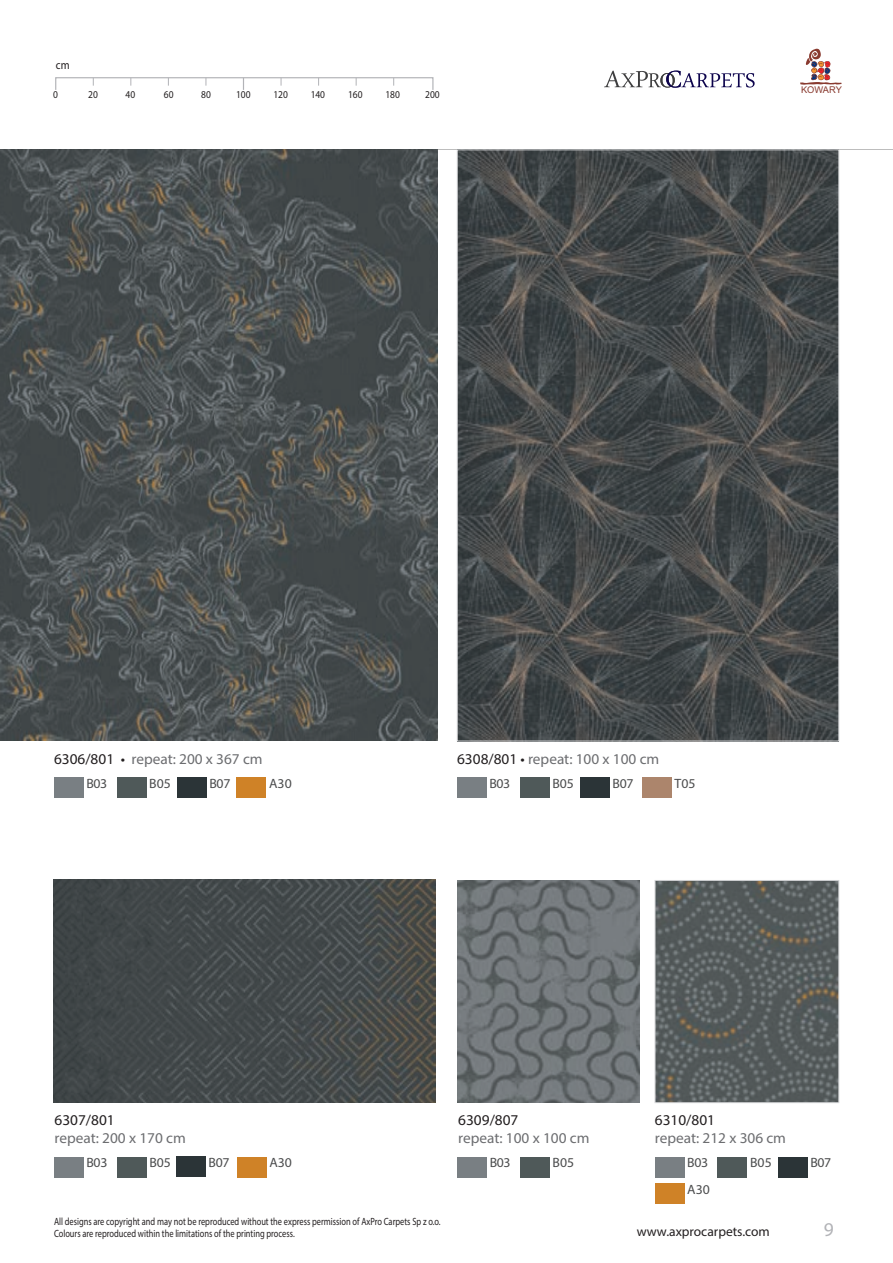
<style>
.page{position:relative;width:893px;height:1263px;background:#fff}
.page>*{position:absolute;margin:0;border:0;box-sizing:border-box;transform-origin:0 0}
.t1{font:19.5px "Myriad Pro";color:#b2b3b7}
.t2{font:15px "Myriad Pro";color:#6c6d70}
.t3{font:15px "Myriad Pro";color:#231f20}
.t4{font:13.5px "Myriad Pro";letter-spacing:-.01em;color:#4b4c4d}
.t5{font:13.5px "Myriad Pro";color:#231f20}
.t6{font:12px "Myriad Pro";color:#231f20;scale:.89 1}
.t7{font:10.5px/12.6px "Myriad Pro";color:#231f20;scale:.8 1}
.t8{font:10.5px "Myriad Pro";color:#231f20;scale:.9 1}
.t9{font:9.3px "Arial";color:#893a2f}
.s1{color:#231f20}
</style>
<div class="page">
<hr style="left:0;top:149px;width:893px;height:1px;background:#bdbdbd">
<div style="left:55px;top:77px;width:378px;height:13px;border:1px solid #b2b3b7"></div>
<svg style="left:243px;top:78px;width:1px;height:12px"></svg>
<svg style="left:604px;top:71px;width:151px;height:17px"></svg>
<svg style="left:800px;top:49px;width:42px;height:36px"></svg>
<img style="left:53px;top:879px;width:382px;height:224px">
<img style="left:0;top:149px;width:438px;height:592px">
<img style="left:459px;top:152px;width:378px;height:587px">
<div style="left:117px;top:777px;width:29px;height:21px;background:#4f5959"></div>
<div style="left:236px;top:777px;width:29px;height:21px;background:#cf8227"></div>
<div style="left:54px;top:777px;width:29px;height:21px;background:#797f83"></div>
<div style="left:177px;top:777px;width:29px;height:21px;background:#2b3437"></div>
<div style="left:520px;top:777px;width:29px;height:21px;background:#4f5959"></div>
<div style="left:457px;top:777px;width:29px;height:21px;background:#797f83"></div>
<div style="left:580px;top:777px;width:30px;height:21px;background:#2b3437"></div>
<div style="left:117px;top:1157px;width:29px;height:20px;background:#4f5959"></div>
<div style="left:237px;top:1157px;width:29px;height:20px;background:#cf8227"></div>
<div style="left:54px;top:1157px;width:29px;height:20px;background:#797f83"></div>
<div style="left:176px;top:1156px;width:29px;height:21px;background:#2b3437"></div>
<img style="left:657px;top:882px;width:180px;height:219px">
<div style="left:655px;top:880px;width:184px;height:223px;border:1px solid #d1d2d4"></div>
<div style="left:718px;top:1157px;width:29px;height:20px;background:#4f5959"></div>
<div style="left:655px;top:1183px;width:29px;height:21px;background:#cf8227"></div>
<div style="left:655px;top:1157px;width:29px;height:20px;background:#797f83"></div>
<div style="left:778px;top:1157px;width:29px;height:20px;background:#2b3437"></div>
<img style="left:457px;top:880px;width:183px;height:222px">
<div style="left:520px;top:1157px;width:29px;height:20px;background:#4f5959"></div>
<div style="left:457px;top:1157px;width:30px;height:20px;background:#797f83"></div>
<div style="left:642px;top:777px;width:29px;height:21px;background:#ac856c"></div>
<p class="t6" style="left:56px;top:57px;width:17px">cm</p>
<p class="t8" style="left:53px;top:88px;width:7px">0</p>
<p class="t8" style="left:88px;top:88px;width:12px">20</p>
<p class="t8" style="left:126px;top:88px;width:12px">40</p>
<p class="t8" style="left:164px;top:88px;width:12px">60</p>
<p class="t8" style="left:201px;top:88px;width:12px">80</p>
<p class="t8" style="left:236px;top:88px;width:18px">100</p>
<p class="t8" style="left:273px;top:88px;width:18px">120</p>
<p class="t8" style="left:311px;top:88px;width:17px">140</p>
<p class="t8" style="left:348px;top:88px;width:18px">160</p>
<p class="t8" style="left:385px;top:88px;width:18px">180</p>
<p class="t8" style="left:425px;top:88px;width:18px">200</p>
<p class="t9" style="left:801px;top:84px;width:42px">KOWARY</p>
<h2 class="t2" style="left:54px;top:750px;width:210px"><span class="s1">6306/801 •</span> repeat: 200 x 367 cm</h2>
<p class="t4" style="left:86px;top:775px;width:22px">B03</p>
<p class="t4" style="left:149px;top:775px;width:23px">B05</p>
<p class="t4" style="left:210px;top:775px;width:22px">B07</p>
<p class="t4" style="left:269px;top:775px;width:24px">A30</p>
<p class="t4" style="left:489px;top:775px;width:22px">B03</p>
<p class="t4" style="left:552px;top:775px;width:23px">B05</p>
<p class="t4" style="left:613px;top:775px;width:22px">B07</p>
<h2 class="t2" style="left:457px;top:750px;width:204px"><span class="s1">6308/801 •</span> repeat: 100 x 100 cm</h2>
<p class="t4" style="left:674px;top:775px;width:22px">T05</p>
<h2 class="t3" style="left:55px;top:1110px;width:62px">6307/801</h2>
<h2 class="t2" style="left:55px;top:1128px;width:133px">repeat: 200 x 170 cm</h2>
<p class="t4" style="left:87px;top:1154px;width:22px">B03</p>
<p class="t4" style="left:149px;top:1154px;width:23px">B05</p>
<p class="t4" style="left:209px;top:1154px;width:22px">B07</p>
<p class="t4" style="left:269px;top:1154px;width:24px">A30</p>
<h2 class="t3" style="left:458px;top:1110px;width:62px">6309/807</h2>
<h2 class="t2" style="left:458px;top:1128px;width:133px">repeat: 100 x 100 cm</h2>
<p class="t4" style="left:490px;top:1154px;width:22px">B03</p>
<p class="t4" style="left:553px;top:1154px;width:23px">B05</p>
<h2 class="t3" style="left:655px;top:1111px;width:62px">6310/801</h2>
<h2 class="t2" style="left:655px;top:1129px;width:133px">repeat: 212 x 306 cm</h2>
<p class="t4" style="left:750px;top:1154px;width:23px">B05</p>
<p class="t4" style="left:687px;top:1181px;width:24px">A30</p>
<p class="t4" style="left:687px;top:1154px;width:22px">B03</p>
<p class="t4" style="left:810px;top:1154px;width:22px">B07</p>
<p class="t7" style="left:54px;top:1215px;width:485px">All designs are copyright and may not be reproduced without the express permission of AxPro Carpets Sp z o.o.<br>Colours are reproduced within the limitations of the printing process.</p>
<p class="t5" style="left:637px;top:1223px;width:135px">www.axprocarpets.com</p>
<h1 class="t1" style="left:824px;top:1217px;width:12px">9</h1>
</div>
